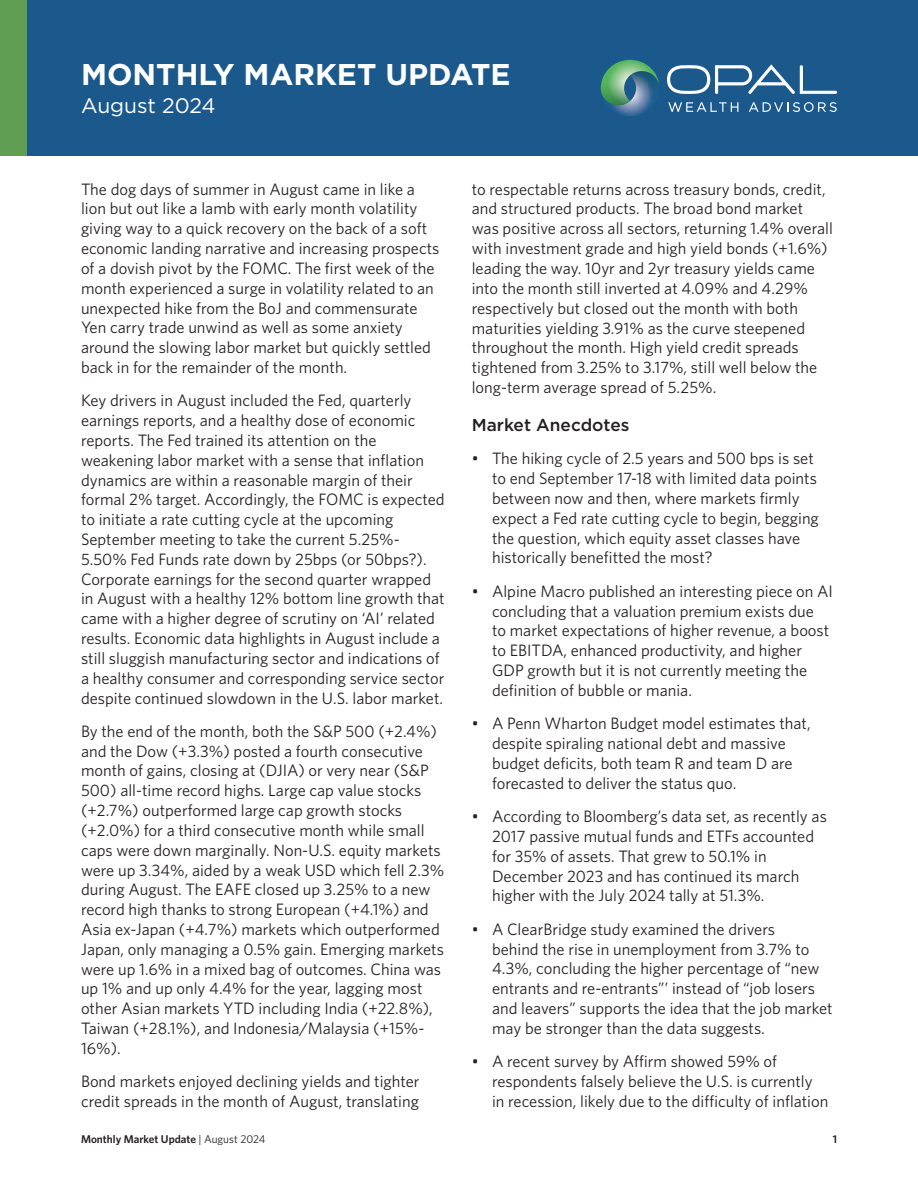
<style>
.page{position:relative;width:918px;height:1188px;background:#fff}
.page>*{position:absolute;margin:0;border:0;box-sizing:border-box;transform-origin:0 0}
.t1{font:700 30px "Gotham";color:#fff}
.Date{font:21px "Gotham";letter-spacing:-.005em;color:#fff}
.Body_Text{font:500 17.25px "Gotham";color:#231f20}
.Body_Text-2{font:16.5px/19.8px "Whitney";color:#231f20}
.t2{font:600 11.25px "Whitney";color:#231f20}
.s1{font-weight:400}
</style>
<div class="page">
<div style="left:0;top:0;width:918px;height:155px;background:#1b588c"></div>
<svg style="left:668px;top:102px;width:70px;height:10px"></svg>
<svg style="left:749px;top:102px;width:88px;height:10px"></svg>
<svg style="left:667px;top:64px;width:170px;height:30px"></svg>
<svg style="left:601px;top:60px;width:58px;height:56px"></svg>
<div style="left:0;top:0;width:27px;height:155px;background:#5e9d52"></div>
<p class="t1" style="left:81px;top:54px;width:431px">MONTHLY MARKET UPDATE</p>
<p class="Date" style="left:81px;top:92px;width:136px">August 2024</p>
<p class="Body_Text-2" style="left:81px;top:179px;width:360px">The dog days of summer in August came in like a lion but out like a lamb with early month volatility giving way to a quick recovery on the back of a soft economic landing narrative and increasing prospects of a dovish pivot by the FOMC. The first week of the month experienced a surge in volatility related to an unexpected hike from the BoJ and commensurate Yen carry trade unwind as well as some anxiety around the slowing labor market but quickly settled back in for the remainder of the month.</p>
<p class="Body_Text-2" style="left:81px;top:390px;width:365px">Key drivers in August included the Fed, quarterly earnings reports, and a healthy dose of economic reports. The Fed trained its attention on the weakening labor market with a sense that inflation dynamics are within a reasonable margin of their formal 2% target. Accordingly, the FOMC is expected to initiate a rate cutting cycle at the upcoming September meeting to take the current 5.25%- 5.50% Fed Funds rate down by 25bps (or 50bps?).<br>Corporate earnings for the second quarter wrapped in August with a healthy 12% bottom line growth that came with a higher degree of scrutiny on ‘AI’ related results. Economic data highlights in August include a still sluggish manufacturing sector and indications of a healthy consumer and corresponding service sector despite continued slowdown in the U.S. labor market.</p>
<p class="Body_Text-2" style="left:81px;top:721px;width:365px">By the end of the month, both the S&amp;P 500 (+2.4%) and the Dow (+3.3%) posted a fourth consecutive month of gains, closing at (DJIA) or very near (S&amp;P 500) all-time record highs. Large cap value stocks (+2.7%) outperformed large cap growth stocks (+2.0%) for a third consecutive month while small caps were down marginally. Non-U.S. equity markets were up 3.34%, aided by a weak USD which fell 2.3% during August. The EAFE closed up 3.25% to a new record high thanks to strong European (+4.1%) and Asia ex-Japan (+4.7%) markets which outperformed Japan, only managing a 0.5% gain. Emerging markets were up 1.6% in a mixed bag of outcomes. China was up 1% and up only 4.4% for the year, lagging most other Asian markets YTD including India (+22.8%), Taiwan (+28.1%), and Indonesia/Malaysia (+15%- 16%).</p>
<p class="Body_Text-2" style="left:81px;top:1071px;width:340px">Bond markets enjoyed declining yields and tighter credit spreads in the month of August, translating</p>
<p class="Body_Text-2" style="left:472px;top:179px;width:363px">to respectable returns across treasury bonds, credit, and structured products. The broad bond market was positive across all sectors, returning 1.4% overall with investment grade and high yield bonds (+1.6%) leading the way. 10yr and 2yr treasury yields came into the month still inverted at 4.09% and 4.29% respectively but closed out the month with both maturities yielding 3.91% as the curve steepened throughout the month. High yield credit spreads tightened from 3.25% to 3.17%, still well below the long-term average spread of 5.25%.</p>
<p class="Body_Text" style="left:472px;top:413px;width:159px">Market Anecdotes</p>
<p class="Body_Text-2" style="left:492px;top:448px;width:328px;text-indent:-20px">• The hiking cycle of 2.5 years and 500 bps is set to end September 17-18 with limited data points between now and then, where markets firmly expect a Fed rate cutting cycle to begin, begging the question, which equity asset classes have historically benefitted the most?</p>
<p class="Body_Text-2" style="left:492px;top:581px;width:343px;text-indent:-20px">• Alpine Macro published an interesting piece on AI concluding that a valuation premium exists due<br>to market expectations of higher revenue, a boost to EBITDA, enhanced productivity, and higher GDP growth but it is not currently meeting the definition of bubble or mania.</p>
<p class="Body_Text-2" style="left:492px;top:713px;width:320px;text-indent:-20px">• A Penn Wharton Budget model estimates that, despite spiraling national debt and massive budget deficits, both team R and team D are forecasted to deliver the status quo.</p>
<p class="Body_Text-2" style="left:492px;top:806px;width:336px;text-indent:-20px">• According to Bloomberg’s data set, as recently as 2017 passive mutual funds and ETFs accounted for 35% of assets. That grew to 50.1% in December 2023 and has continued its march higher with the July 2024 tally at 51.3%.</p>
<p class="Body_Text-2" style="left:492px;top:919px;width:342px;text-indent:-20px">• A ClearBridge study examined the drivers<br>behind the rise in unemployment from 3.7% to 4.3%, concluding the higher percentage of “new entrants and re-entrants”’ instead of “job losers and leavers” supports the idea that the job market may be stronger than the data suggests.</p>
<p class="Body_Text-2" style="left:492px;top:1051px;width:338px;text-indent:-20px">• A recent survey by Affirm showed 59% of respondents falsely believe the U.S. is currently in recession, likely due to the difficulty of inflation</p>
<p class="t2" style="left:81px;top:1132px;width:186px">Monthly Market Update <span class="s1">| August 2024</span></p>
<p class="t2" style="left:833px;top:1132px;width:6px">1</p>
</div>
